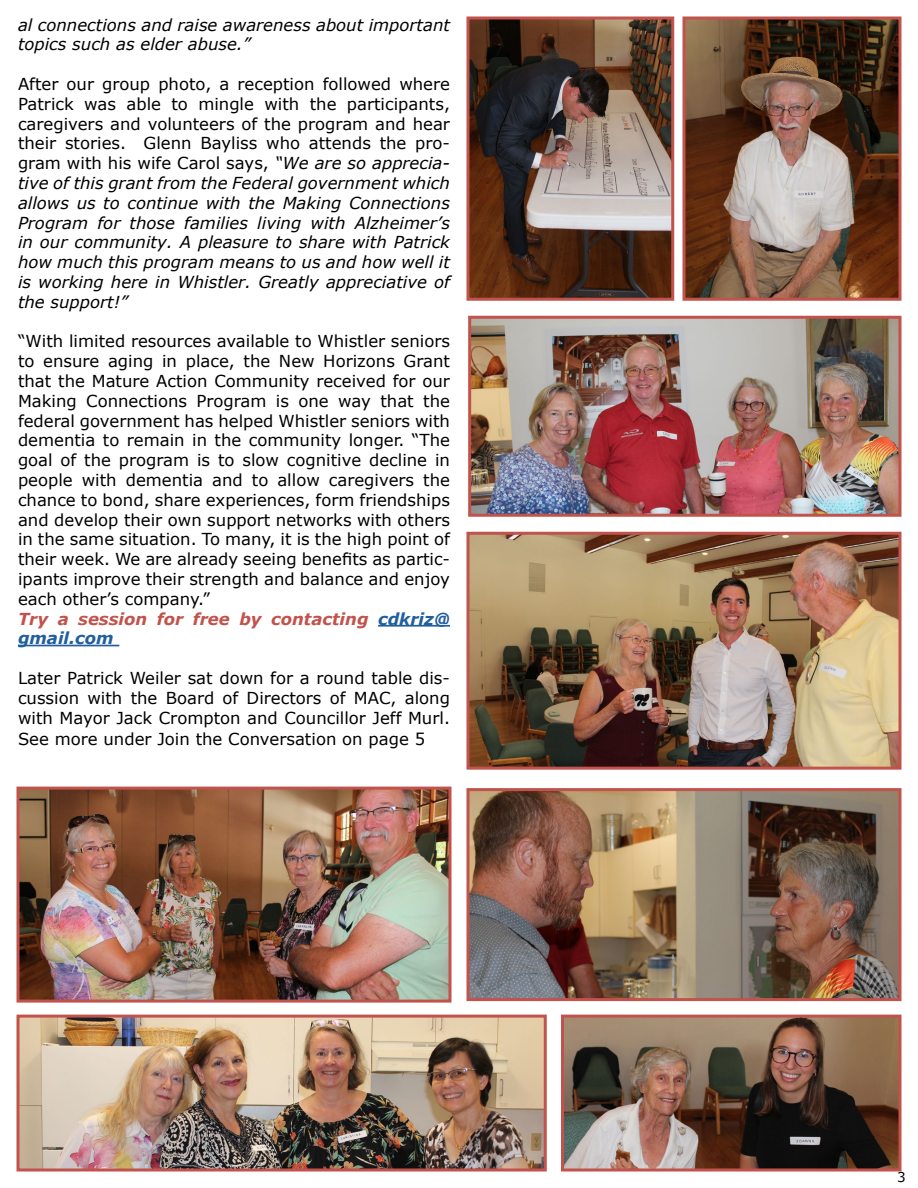
<style>
.page{position:relative;width:918px;height:1188px;background:#fff}
.page>*{position:absolute;margin:0;border:0;box-sizing:border-box;transform-origin:0 0}
.t1{font:16.5px/19.8px "Verdana";color:#000}
.t2{font:italic 16.5px/19.8px "Verdana";color:#000}
.t3{font:13.5px "Verdana";color:#000}
.s1{font-style:normal}
.s2{font-weight:700;font-style:italic;color:#c1534c}
.s3{font-weight:700;font-style:italic;color:#215e9e}
</style>
<div class="page">
<hr style="left:378px;top:625px;width:72px;height:2px;background:#215e9e">
<hr style="left:18px;top:645px;width:101px;height:1px;background:#215e9e">
<img style="left:20px;top:791px;width:428px;height:208px">
<div style="left:16px;top:787px;width:436px;height:216px;border:3px solid #c1534c"></div>
<img style="left:472px;top:320px;width:426px;height:193px">
<div style="left:468px;top:316px;width:434px;height:201px;border:3px solid #c1534c"></div>
<img style="left:686px;top:20px;width:212px;height:277px">
<div style="left:682px;top:16px;width:220px;height:285px;border:3px solid #c1534c"></div>
<img style="left:470px;top:536px;width:428px;height:230px">
<div style="left:466px;top:532px;width:436px;height:238px;border:3px solid #c1534c"></div>
<img style="left:20px;top:1019px;width:523px;height:149px">
<div style="left:16px;top:1015px;width:531px;height:157px;border:3px solid #c1534c"></div>
<img style="left:470px;top:20px;width:200px;height:277px">
<div style="left:466px;top:16px;width:208px;height:285px;border:3px solid #c1534c"></div>
<img style="left:565px;top:1019px;width:333px;height:149px">
<div style="left:561px;top:1015px;width:341px;height:157px;border:3px solid #c1534c"></div>
<img style="left:470px;top:792px;width:428px;height:205px">
<div style="left:466px;top:788px;width:436px;height:213px;border:3px solid #c1534c"></div>
<p class="t2" style="left:18px;top:15px;width:434px">al connections and raise awareness about important topics such as elder abuse.”</p>
<p class="t2" style="left:18px;top:74px;width:434px;text-align:justify"><span class="s1">After our group photo, a reception followed where Patrick was able to mingle with the participants, caregivers and volunteers of the program and hear their stories. Glenn Bayliss who attends the pro&shy;gram with his wife Carol says,</span> “We are so apprecia&shy;tive of this grant from the Federal government which allows us to continue with the Making Connections Program for those families living with Alzheimer’s in our community. A pleasure to share with Patrick how much this program means to us and how well it is working here in Whistler. Greatly appreciative of the support!”</p>
<p class="t1" style="left:18px;top:332px;width:434px">“With limited resources available to Whistler seniors to ensure aging in place, the New Horizons Grant that the Mature Action Community received for our Making Connections Program is one way that the federal government has helped Whistler seniors with dementia to remain in the community longer. “The goal of the program is to slow cognitive decline in people with dementia and to allow caregivers the chance to bond, share experiences, form friendships and develop their own support networks with others in the same situation. To many, it is the high point of their week. We are already seeing benefits as partic&shy;ipants improve their strength and balance and enjoy each other’s company.”<br><span class="s2">Try a session for free by contacting</span> <span class="s3">cdkriz@ gmail.com</span></p>
<p class="t1" style="left:18px;top:668px;width:434px;text-align:justify">Later Patrick Weiler sat down for a round table dis&shy;cussion with the Board of Directors of MAC, along with Mayor Jack Crompton and Councillor Jeff Murl.</p>
<p class="t1" style="left:18px;top:730px;width:409px">See more under Join the Conversation on page 5</p>
<p class="t3" style="left:897px;top:1168px;width:10px">3</p>
</div>
